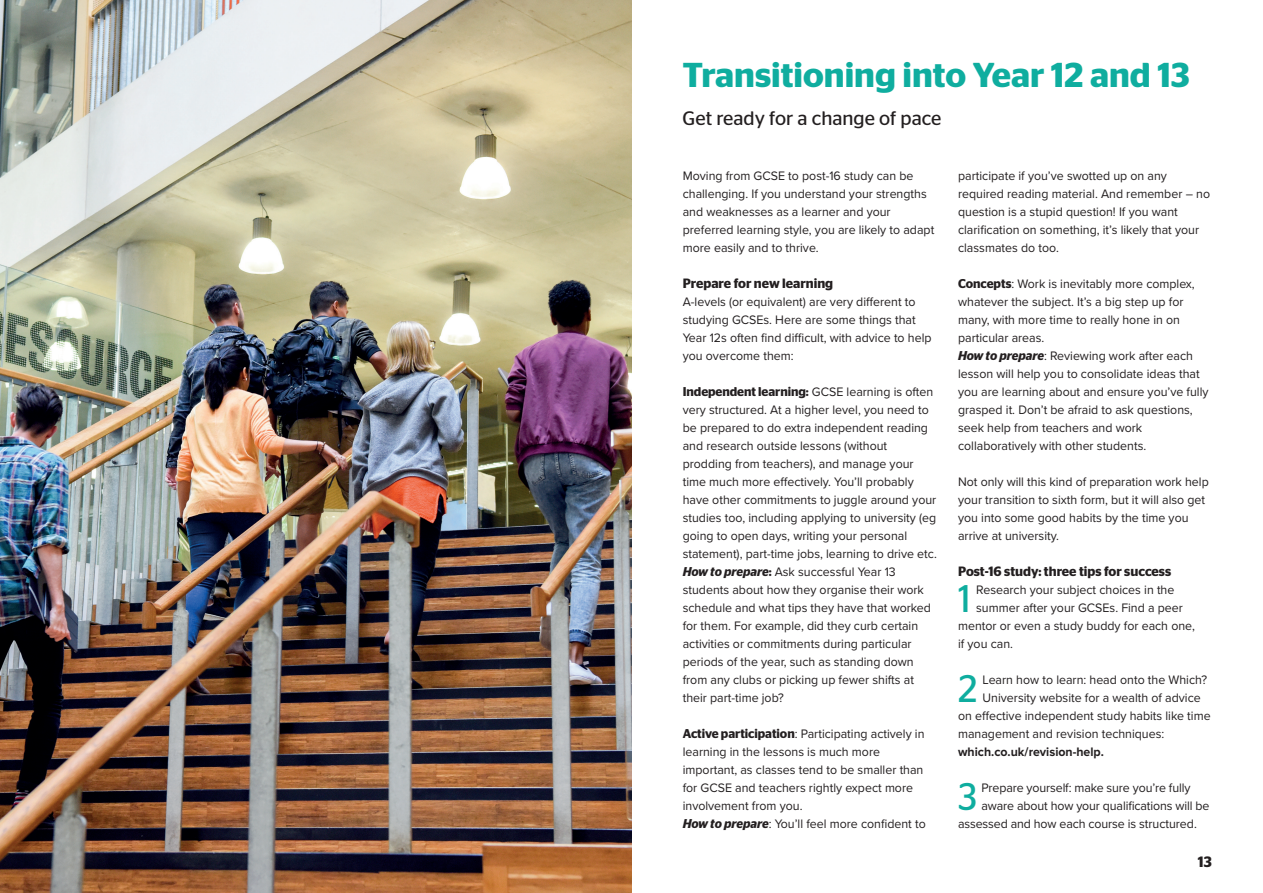
<style>
.page{position:relative;width:1263px;height:893px;background:#fff}
.page>*{position:absolute;margin:0;border:0;box-sizing:border-box;transform-origin:0 0}
.Guide_body_copy_no_i{font:38.4px "Stag Sans";color:#0fad9f}
.t1{font:600 34.5px "Stag Sans";color:#0fad9f}
.t2{font:19.5px "Stag Sans";color:#231f20}
.t3{font:600 15px "Stag Sans";color:#231f20}
.Guide_body_copy_no_i-2{font:600 13.5px "Stag Sans";color:#231f20}
.Guide_body_copy_no_i-3{font:12.75px/18px "Proxima Nova";color:#231f20}
.Guide_body_copy_no_i-4{font:700 12.75px "Proxima Nova";color:#231f20}
.s1{font-family:"Stag Sans";font-weight:600}
.s2{font-family:"Stag Sans";font-weight:600;font-style:italic}
</style>
<div class="page">
<img style="left:0;top:0;width:631px;height:893px">
<p class="t1" style="left:682px;top:55px;width:509px">Transitioning into Year 12 and 13</p>
<p class="t2" style="left:682px;top:107px;width:260px">Get ready for a change of pace</p>
<p class="Guide_body_copy_no_i-3" style="left:683px;top:166px;width:253px">Moving from GCSE to post-16 study can be challenging. If you understand your strengths and weaknesses as a learner and your preferred learning style, you are likely to adapt more easily and to thrive.</p>
<p class="Guide_body_copy_no_i-2" style="left:683px;top:275px;width:152px">Prepare for new learning</p>
<p class="Guide_body_copy_no_i-3" style="left:683px;top:292px;width:250px">A-levels (or equivalent) are very different to studying GCSEs. Here are some things that Year 12s often find difficult, with advice to help you overcome them:</p>
<p class="Guide_body_copy_no_i-3" style="left:683px;top:382px;width:256px"><span class="s1">Independent learning:</span> GCSE learning is often very structured. At a higher level, you need to be prepared to do extra independent reading and research outside lessons (without prodding from teachers), and manage your time much more effectively. You’ll probably have other commitments to juggle around your studies too, including applying to university (eg going to open days, writing your personal statement), part-time jobs, learning to drive etc.</p>
<p class="Guide_body_copy_no_i-3" style="left:683px;top:562px;width:250px"><span class="s2">How to prepare</span><span class="s1">:</span> Ask successful Year 13 students about how they organise their work schedule and what tips they have that worked for them. For example, did they curb certain activities or commitments during particular periods of the year, such as standing down from any clubs or picking up fewer shifts at their part-time job?</p>
<p class="Guide_body_copy_no_i-3" style="left:683px;top:724px;width:243px"><span class="s1">Active participation</span>: Participating actively in learning in the lessons is much more important, as classes tend to be smaller than for GCSE and teachers rightly expect more involvement from you.</p>
<p class="Guide_body_copy_no_i-3" style="left:683px;top:814px;width:245px"><span class="s2">How to prepare</span>: You’ll feel more confident to</p>
<p class="Guide_body_copy_no_i-3" style="left:958px;top:166px;width:253px">participate if you’ve swotted up on any required reading material. And remember – no question is a stupid question! If you want clarification on something, it’s likely that your classmates do too.</p>
<p class="Guide_body_copy_no_i-3" style="left:958px;top:274px;width:238px"><span class="s1">Concepts</span>: Work is inevitably more complex, whatever the subject. It’s a big step up for many, with more time to really hone in on particular areas.</p>
<p class="Guide_body_copy_no_i-3" style="left:958px;top:346px;width:252px"><span class="s2">How to prepare</span>: Reviewing work after each lesson will help you to consolidate ideas that you are learning about and ensure you’ve fully grasped it. Don’t be afraid to ask questions, seek help from teachers and work collaboratively with other students.</p>
<p class="Guide_body_copy_no_i-3" style="left:958px;top:472px;width:252px">Not only will this kind of preparation work help your transition to sixth form, but it will also get you into some good habits by the time you arrive at university.</p>
<p class="Guide_body_copy_no_i-2" style="left:958px;top:563px;width:215px">Post-16 study: three tips for success</p>
<p class="Guide_body_copy_no_i" style="left:958px;top:577px;width:14px">1</p>
<p class="Guide_body_copy_no_i-3" style="left:976px;top:580px;width:200px">Research your subject choices in the</p>
<p class="Guide_body_copy_no_i-3" style="left:976px;top:598px;width:208px">summer after your GCSEs. Find a peer</p>
<p class="Guide_body_copy_no_i-3" style="left:958px;top:616px;width:238px">mentor or even a study buddy for each one,</p>
<p class="Guide_body_copy_no_i-3" style="left:958px;top:634px;width:56px">if you can.</p>
<p class="Guide_body_copy_no_i" style="left:958px;top:667px;width:21px">2</p>
<p class="Guide_body_copy_no_i-3" style="left:983px;top:670px;width:226px">Learn how to learn: head onto the Which?</p>
<p class="Guide_body_copy_no_i-3" style="left:983px;top:688px;width:220px">University website for a wealth of advice</p>
<p class="Guide_body_copy_no_i-3" style="left:958px;top:706px;width:254px">on effective independent study habits like time</p>
<p class="Guide_body_copy_no_i-3" style="left:958px;top:724px;width:208px">management and revision techniques:</p>
<p class="Guide_body_copy_no_i-4" style="left:958px;top:746px;width:147px">which.co.uk/revision-help.</p>
<p class="Guide_body_copy_no_i" style="left:958px;top:775px;width:20px">3</p>
<p class="Guide_body_copy_no_i-3" style="left:981px;top:778px;width:210px">Prepare yourself: make sure you’re fully</p>
<p class="Guide_body_copy_no_i-3" style="left:981px;top:796px;width:229px">aware about how your qualifications will be</p>
<p class="Guide_body_copy_no_i-3" style="left:958px;top:814px;width:240px">assessed and how each course is structured.</p>
<p class="t3" style="left:1198px;top:853px;width:16px">13</p>
</div>
